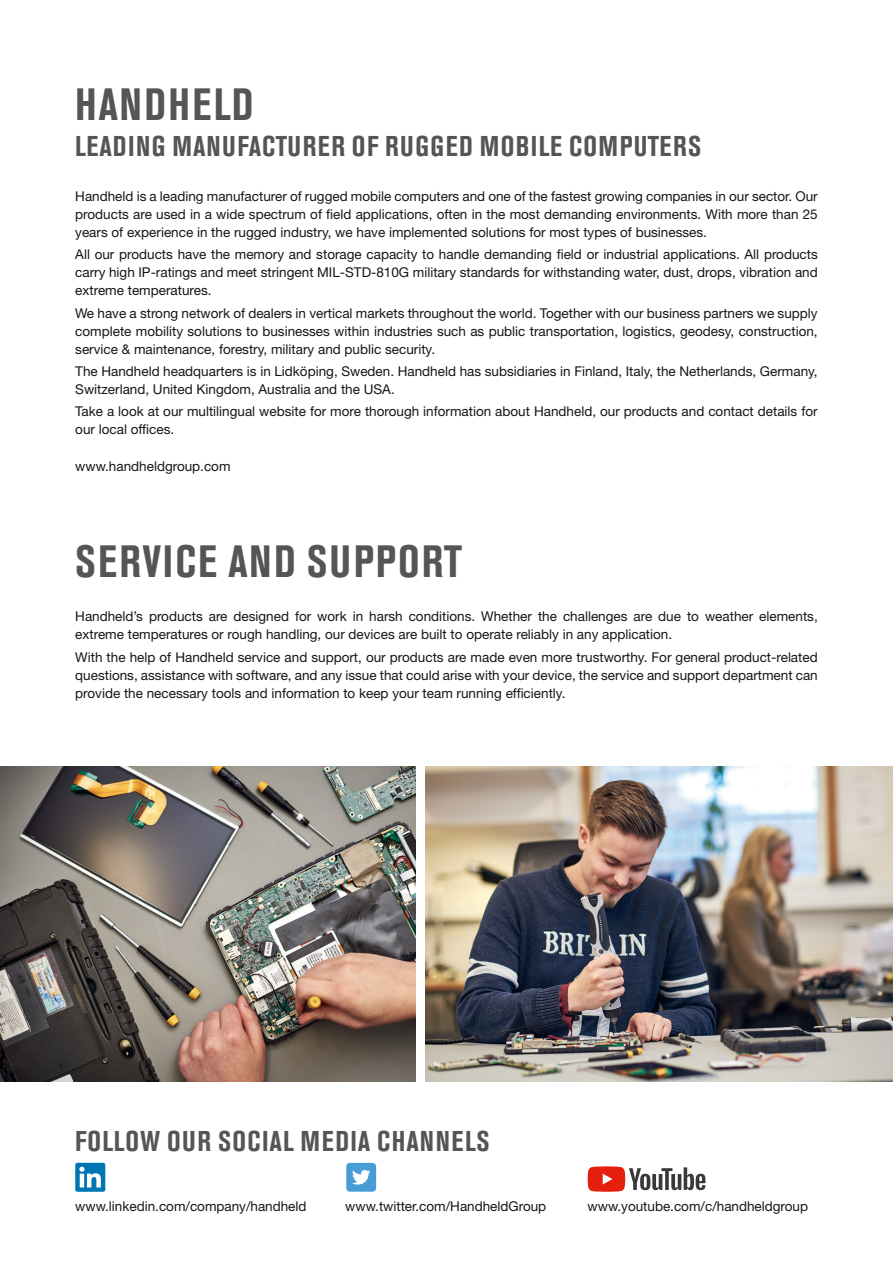
<style>
.page{position:relative;width:893px;height:1263px;background:#fff}
.page>*{position:absolute;margin:0;border:0;box-sizing:border-box;transform-origin:0 0}
.t1{font:700 condensed 45px "Akzidenz Grotesk Std";letter-spacing:.05em;color:#555556}
.t2{font:700 condensed 28.5px "Akzidenz Grotesk Std";letter-spacing:.05em;color:#555556}
.t3{font:13.5px/18px "Helvetica Neue LT Std";color:#161619;text-align:justify}
</style>
<div class="page">
<img style="left:0;top:766px;width:416px;height:315px">
<img style="left:425px;top:766px;width:468px;height:315px">
<div style="left:75px;top:1163px;width:30px;height:29px;background:#0075b3;border-radius:2px"></div>
<svg style="left:79px;top:1167px;width:22px;height:20px"></svg>
<svg style="left:588px;top:1166px;width:117px;height:26px"></svg>
<div style="left:346px;top:1163px;width:30px;height:29px;background:#499dd7;border-radius:4px"></div>
<svg style="left:352px;top:1170px;width:19px;height:14px"></svg>
<h1 class="t1" style="left:75px;top:79px;width:180px">HANDHELD</h1>
<h2 class="t2" style="left:75px;top:130px;width:627px">LEADING MANUFACTURER OF RUGGED MOBILE COMPUTERS</h2>
<p class="t3" style="left:75px;top:187px;width:744px">Handheld is a leading manufacturer of rugged mobile computers and one of the fastest growing companies in our sector. Our products are used in a wide spectrum of field applications, often in the most demanding environments. With more than 25 years of experience in the rugged industry, we have implemented solutions for most types of businesses.</p>
<p class="t3" style="left:75px;top:245px;width:744px">All our products have the memory and storage capacity to handle demanding field or industrial applications. All products carry high IP-ratings and meet stringent MIL-STD-810G military standards for withstanding water, dust, drops, vibration and extreme temperatures.</p>
<p class="t3" style="left:75px;top:304px;width:744px">We have a strong network of dealers in vertical markets throughout the world. Together with our business partners we supply complete mobility solutions to businesses within industries such as public transportation, logistics, geodesy, construction, service &amp; maintenance, forestry, military and public security.</p>
<p class="t3" style="left:75px;top:362px;width:744px">The Handheld headquarters is in Lidköping, Sweden. Handheld has subsidiaries in Finland, Italy, the Netherlands, Germany,<br>Switzerland, United Kingdom, Australia and the USA.</p>
<p class="t3" style="left:75px;top:402px;width:744px">Take a look at our multilingual website for more thorough information about Handheld, our products and contact details for our local offices.</p>
<p class="t3" style="left:75px;top:457px;width:157px">www.handheldgroup.com</p>
<h1 class="t1" style="left:75px;top:535px;width:388px">SERVICE AND SUPPORT</h1>
<p class="t3" style="left:75px;top:607px;width:744px">Handheld’s products are designed for work in harsh conditions. Whether the challenges are due to weather elements, extreme temperatures or rough handling, our devices are built to operate reliably in any application.</p>
<p class="t3" style="left:75px;top:648px;width:744px">With the help of Handheld service and support, our products are made even more trustworthy. For general product-related questions, assistance with software, and any issue that could arise with your device, the service and support department can provide the necessary tools and information to keep your team running efficiently.</p>
<h2 class="t2" style="left:75px;top:1125px;width:416px">FOLLOW OUR SOCIAL MEDIA CHANNELS</h2>
<p class="t3" style="left:75px;top:1197px;width:233px">www.linkedin.com/company/handheld</p>
<p class="t3" style="left:345px;top:1197px;width:202px">www.twitter.com/HandheldGroup</p>
<p class="t3" style="left:588px;top:1197px;width:222px">www.youtube.com/c/handheldgroup</p>
</div>
